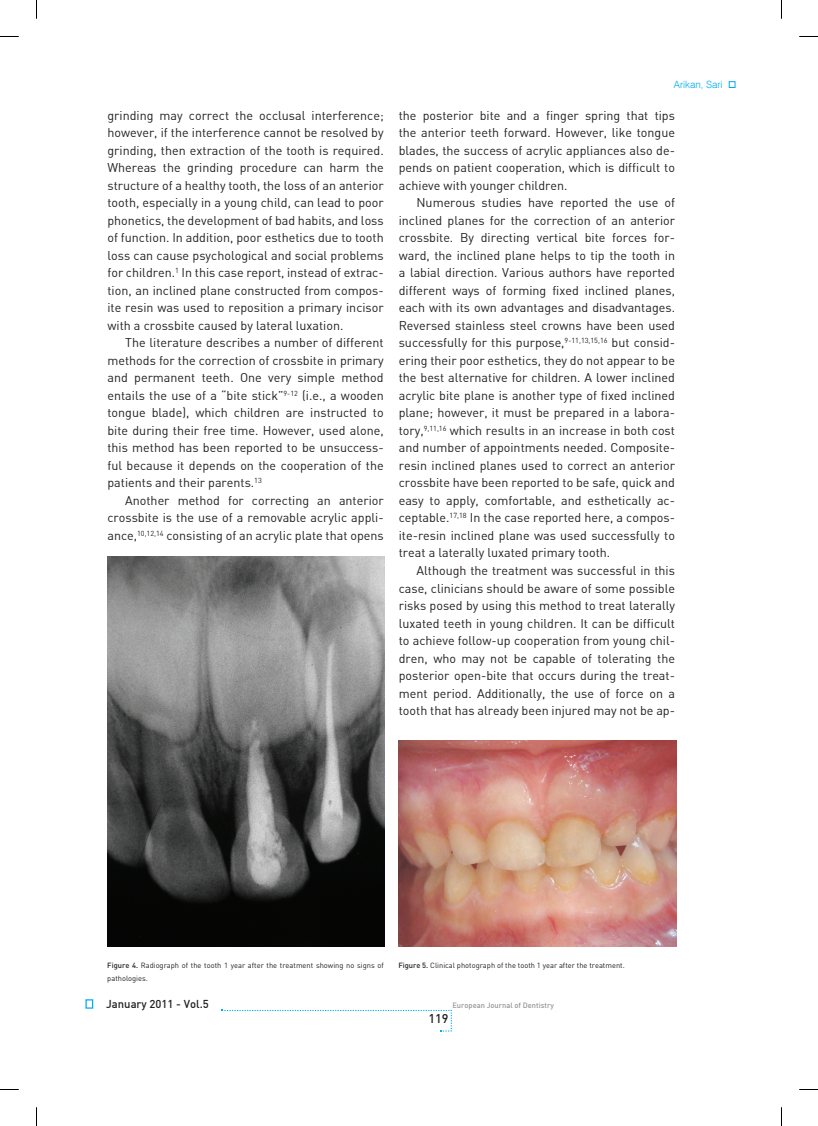
<style>
.page{position:relative;width:818px;height:1126px;background:#fff}
.page>*{position:absolute;margin:0;border:0;box-sizing:border-box;transform-origin:0 0}
.t1{font:12.5px/17.5px "Din B Regular";color:#231f20;text-align:justify}
.t2{font:12.5px "Din B Medium";color:#231f20}
.t3{font:11.25px "Din B Medium";color:#231f20}
.t4{font:300 10px "Swiss 721 BT";color:#00aeef}
.t5{font:7.5px/12.5px "DIN";color:#231f20}
.t6{font:7.5px "Din B Medium";color:#939598}
.s1{font-weight:500}
</style>
<div class="page">
<div style="left:85px;top:999px;width:8px;height:9px;border:1px solid #00aeef"></div>
<svg style="left:222px;top:1009px;width:230px;height:22px"></svg>
<img style="left:107px;top:556px;width:277px;height:390px">
<img style="left:398px;top:740px;width:277px;height:206px">
<div style="left:728px;top:81px;width:6px;height:7px;border:1px solid #00aeef"></div>
<svg style="left:0;top:36px;width:19px;height:1px"></svg>
<svg style="left:799px;top:36px;width:18px;height:1px"></svg>
<svg style="left:0;top:1089px;width:19px;height:1px"></svg>
<svg style="left:799px;top:1089px;width:18px;height:1px"></svg>
<svg style="left:36px;top:0;width:1px;height:19px"></svg>
<svg style="left:36px;top:1107px;width:1px;height:18px"></svg>
<p class="t1" style="left:107px;top:106px;width:277px">grinding may correct the occlusal interference; however, if the interference cannot be resolved by grinding, then extraction of the tooth is required.<br>Whereas the grinding procedure can harm the structure of a healthy tooth, the loss of an anterior tooth, especially in a young child, can lead to poor phonetics, the development of bad habits, and loss of function. In addition, poor esthetics due to tooth loss can cause psychological and social problems for children.<sup>1</sup> In this case report, instead of extrac&shy;tion, an inclined plane constructed from compos&shy;ite resin was used to reposition a primary incisor with a crossbite caused by lateral luxation.</p>
<p class="t1" style="left:107px;top:334px;width:277px;text-indent:18px">The literature describes a number of different methods for the correction of crossbite in primary and permanent teeth. One very simple method entails the use of a “bite stick”<sup>9-12</sup> (i.e., a wooden tongue blade), which children are instructed to bite during their free time. However, used alone, this method has been reported to be unsuccess&shy;ful because it depends on the cooperation of the patients and their parents.<sup>13</sup></p>
<p class="t1" style="left:107px;top:491px;width:277px;text-indent:18px">Another method for correcting an anterior crossbite is the use of a removable acrylic appli&shy;ance,<sup>10,12,14</sup> consisting of an acrylic plate that opens</p>
<p class="t4" style="left:673px;top:78px;width:50px">Arikan, Sari</p>
<p class="t1" style="left:398px;top:106px;width:277px">the posterior bite and a finger spring that tips the anterior teeth forward. However, like tongue blades, the success of acrylic appliances also de&shy;pends on patient cooperation, which is difficult to achieve with younger children.</p>
<p class="t1" style="left:398px;top:194px;width:278px;text-indent:18px">Numerous studies have reported the use of inclined planes for the correction of an anterior crossbite. By directing vertical bite forces for&shy;ward, the inclined plane helps to tip the tooth in a labial direction. Various authors have reported different ways of forming fixed inclined planes, each with its own advantages and disadvantages.<br>Reversed stainless steel crowns have been used successfully for this purpose,<sup>9-11,13,15,16</sup> but consid&shy;ering their poor esthetics, they do not appear to be the best alternative for children. A lower inclined acrylic bite plane is another type of fixed inclined plane; however, it must be prepared in a labora&shy;tory,<sup>9,11,16</sup> which results in an increase in both cost and number of appointments needed. Composite&shy;resin inclined planes used to correct an anterior crossbite have been reported to be safe, quick and easy to apply, comfortable, and esthetically ac&shy;ceptable.<sup>17,18</sup> In the case reported here, a compos&shy;ite-resin inclined plane was used successfully to treat a laterally luxated primary tooth.</p>
<p class="t1" style="left:398px;top:561px;width:278px;text-indent:18px">Although the treatment was successful in this case, clinicians should be aware of some possible risks posed by using this method to treat laterally luxated teeth in young children. It can be difficult to achieve follow-up cooperation from young chil&shy;dren, who may not be capable of tolerating the posterior open-bite that occurs during the treat&shy;ment period. Additionally, the use of force on a tooth that has already been injured may not be ap-</p>
<p class="t5" style="left:107px;top:958px;width:278px"><span class="s1">Figure 4.</span> Radiograph of the tooth 1 year after the treatment showing no signs of pathologies.</p>
<p class="t5" style="left:398px;top:958px;width:228px"><span class="s1">Figure 5.</span> Clinical photograph of the tooth 1 year after the treatment.</p>
<p class="t3" style="left:106px;top:996px;width:104px">January 2011 - Vol.5</p>
<p class="t6" style="left:452px;top:1000px;width:103px">European Journal of Dentistry</p>
<p class="t2" style="left:428px;top:1010px;width:21px">119</p>
</div>
